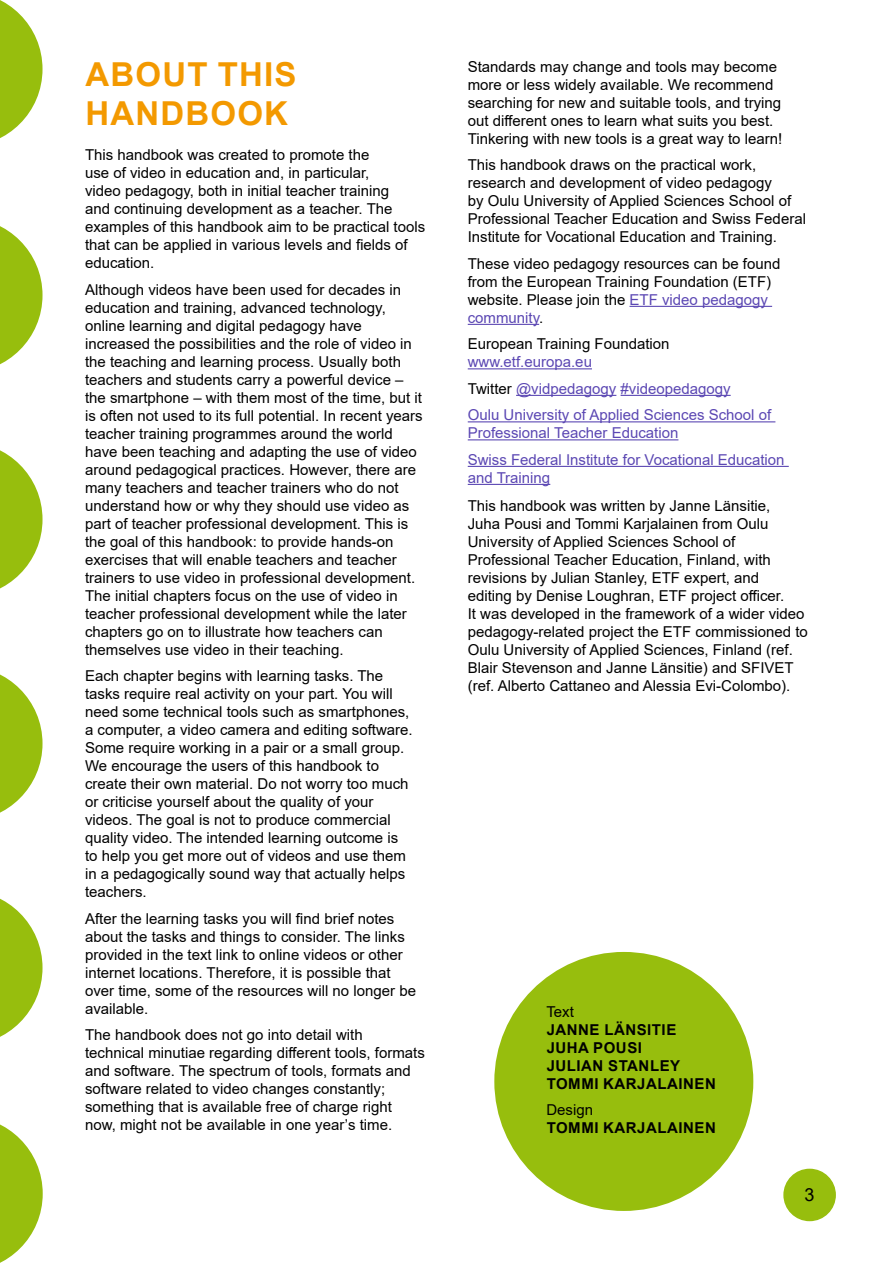
<style>
.page{position:relative;width:893px;height:1263px;background:#fff}
.page>*{position:absolute;margin:0;border:0;box-sizing:border-box;transform-origin:0 0}
.t1{font:700 33px/39.6px "Arial";letter-spacing:.035em;color:#f39900}
.t2{font:18px "Arial";color:#000}
.t3{font:15px/18px "Arial";color:#000}
.t4{font:15px/26.5px "Arial";color:#5b47b3}
.t5{font:700 15px/18px "Arial";letter-spacing:.035em;color:#000}
.s1{color:#5b47b3}
.s2{color:#000}
</style>
<div class="page">
<div style="left:784px;top:1169px;width:51px;height:51px;background:#97be0d;border-radius:50%"></div>
<div style="left:783px;top:1169px;width:53px;height:52px;border:2px solid #97be0d;border-radius:50%"></div>
<svg style="left:0;top:0;width:43px;height:138px"></svg>
<svg style="left:0;top:226px;width:43px;height:139px"></svg>
<svg style="left:0;top:450px;width:43px;height:139px"></svg>
<svg style="left:0;top:674px;width:43px;height:139px"></svg>
<svg style="left:0;top:898px;width:43px;height:139px"></svg>
<svg style="left:0;top:1124px;width:43px;height:139px"></svg>
<hr style="left:629px;top:306px;width:143px;height:1px;background:#5b47b3">
<hr style="left:468px;top:324px;width:71px;height:1px;background:#5b47b3">
<hr style="left:468px;top:368px;width:124px;height:1px;background:#5b47b3">
<hr style="left:516px;top:395px;width:100px;height:1px;background:#5b47b3">
<hr style="left:621px;top:395px;width:110px;height:1px;background:#5b47b3">
<hr style="left:468px;top:421px;width:307px;height:1px;background:#5b47b3">
<hr style="left:468px;top:439px;width:210px;height:1px;background:#5b47b3">
<hr style="left:468px;top:466px;width:321px;height:1px;background:#5b47b3">
<hr style="left:468px;top:484px;width:82px;height:1px;background:#5b47b3">
<div style="left:494px;top:952px;width:259px;height:259px;background:#97be0d;border-radius:50%"></div>
<h1 class="t1" style="left:86px;top:55px;width:212px">ABOUT THIS<br>HANDBOOK</h1>
<p class="t3" style="left:85px;top:146px;width:342px">This handbook was created to promote the<br>use of video in education and, in particular,<br>video pedagogy, both in initial teacher training<br>and continuing development as a teacher. The examples of this handbook aim to be practical tools that can be applied in various levels and fields of education.</p>
<p class="t3" style="left:85px;top:280px;width:339px">Although videos have been used for decades in education and training, advanced technology, online learning and digital pedagogy have increased the possibilities and the role of video in the teaching and learning process. Usually both teachers and students carry a powerful device – the smartphone – with them most of the time, but it is often not used to its full potential. In recent years teacher training programmes around the world have been teaching and adapting the use of video around pedagogical practices. However, there are many teachers and teacher trainers who do not understand how or why they should use video as part of teacher professional development. This is the goal of this handbook: to provide hands-on exercises that will enable teachers and teacher trainers to use video in professional development.<br>The initial chapters focus on the use of video in teacher professional development while the later chapters go on to illustrate how teachers can themselves use video in their teaching.</p>
<p class="t3" style="left:85px;top:667px;width:329px">Each chapter begins with learning tasks. The tasks require real activity on your part. You will need some technical tools such as smartphones, a computer, a video camera and editing software.<br>Some require working in a pair or a small group.<br>We encourage the users of this handbook to create their own material. Do not worry too much or criticise yourself about the quality of your videos. The goal is not to produce commercial quality video. The intended learning outcome is to help you get more out of videos and use them in a pedagogically sound way that actually helps teachers.</p>
<p class="t3" style="left:85px;top:909px;width:332px">After the learning tasks you will find brief notes about the tasks and things to consider. The links provided in the text link to online videos or other internet locations. Therefore, it is possible that over time, some of the resources will no longer be available.</p>
<p class="t3" style="left:85px;top:1026px;width:341px">The handbook does not go into detail with technical minutiae regarding different tools, formats and software. The spectrum of tools, formats and software related to video changes constantly; something that is available free of charge right now, might not be available in one year’s time.</p>
<p class="t3" style="left:468px;top:57px;width:316px">Standards may change and tools may become more or less widely available. We recommend searching for new and suitable tools, and trying out different ones to learn what suits you best.<br>Tinkering with new tools is a great way to learn!</p>
<p class="t3" style="left:468px;top:156px;width:340px">This handbook draws on the practical work, research and development of video pedagogy<br>by Oulu University of Applied Sciences School of Professional Teacher Education and Swiss Federal Institute for Vocational Education and Training.</p>
<p class="t3" style="left:468px;top:254px;width:314px">These video pedagogy resources can be found from the European Training Foundation (ETF) website. Please join the <span class="s1">ETF video pedagogy community</span>.</p>
<p class="t3" style="left:468px;top:335px;width:203px">European Training Foundation</p>
<p class="t4" style="left:468px;top:349px;width:305px">www.etf.europa.eu<br><span class="s2">Twitter</span> @vidpedagogy #videopedagogy<br>Oulu University of Applied Sciences School of</p>
<p class="t4" style="left:468px;top:420px;width:318px">Professional Teacher Education<br>Swiss Federal Institute for Vocational Education</p>
<p class="t4" style="left:468px;top:464px;width:84px">and Training</p>
<p class="t3" style="left:468px;top:497px;width:342px">This handbook was written by Janne Länsitie,<br>Juha Pousi and Tommi Karjalainen from Oulu University of Applied Sciences School of Professional Teacher Education, Finland, with revisions by Julian Stanley, ETF expert, and<br>editing by Denise Loughran, ETF project officer.<br>It was developed in the framework of a wider video pedagogy-related project the ETF commissioned to Oulu University of Applied Sciences, Finland (ref.<br>Blair Stevenson and Janne Länsitie) and SFIVET (ref. Alberto Cattaneo and Alessia Evi-Colombo).</p>
<p class="t3" style="left:546px;top:1002px;width:29px">Text</p>
<p class="t5" style="left:547px;top:1020px;width:171px">JANNE LÄNSITIE<br>JUHA POUSI<br>JULIAN STANLEY<br>TOMMI KARJALAINEN</p>
<p class="t3" style="left:546px;top:1101px;width:48px">Design</p>
<p class="t5" style="left:547px;top:1119px;width:171px">TOMMI KARJALAINEN</p>
<p class="t2" style="left:805px;top:1182px;width:12px">3</p>
</div>
